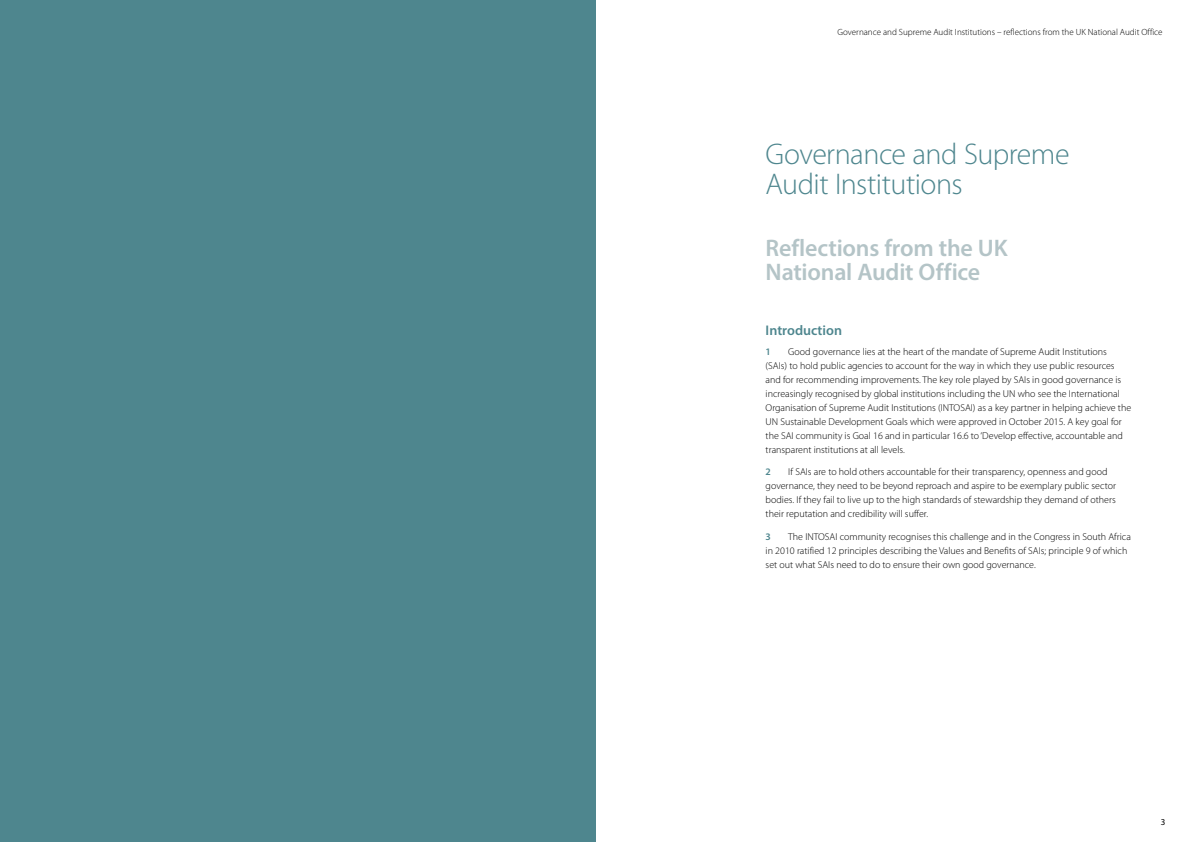
<style>
.page{position:relative;width:1191px;height:842px;background:#fff}
.page>*{position:absolute;margin:0;border:0;box-sizing:border-box;transform-origin:0 0}
.t1{font:300 30px/30px "Myriad Pro";letter-spacing:-.02em;color:#4e868e}
.t2{font:600 24px/24px "Myriad Pro";letter-spacing:-.01em;color:#b4c4c7}
.t3{font:600 14px "Myriad Pro";color:#4e868e}
.t4{font:300 10px/14px "Myriad Pro";color:#000}
.t5{font:600 10px "Myriad Pro";color:#4e868e}
.t6{font:300 9px "Myriad Pro";color:#000}
.t7{font:9px "Myriad Pro";color:#000}
</style>
<div class="page">
<div style="left:0;top:0;width:595px;height:842px;background:#4e868e"></div>
<p class="t6" style="left:837px;top:27px;width:326px">Governance and Supreme Audit Institutions – reflections from the UK National Audit Office</p>
<h1 class="t1" style="left:765px;top:140px;width:305px">Governance and Supreme<br>Audit Institutions</h1>
<h2 class="t2" style="left:765px;top:236px;width:243px">Reflections from the UK<br>National Audit Office</h2>
<h3 class="t3" style="left:765px;top:321px;width:78px">Introduction</h3>
<p class="t5" style="left:765px;top:345px;width:7px">1</p>
<p class="t4" style="left:765px;top:345px;width:367px;text-indent:23px">Good governance lies at the heart of the mandate of Supreme Audit Institutions<br>(SAIs) to hold public agencies to account for the way in which they use public resources and for recommending improvements. The key role played by SAIs in good governance is increasingly recognised by global institutions including the UN who see the International Organisation of Supreme Audit Institutions (INTOSAI) as a key partner in helping achieve the UN Sustainable Development Goals which were approved in October 2015. A key goal for the SAI community is Goal 16 and in particular 16.6 to ‘Develop effective, accountable and transparent institutions at all levels.</p>
<p class="t5" style="left:765px;top:466px;width:7px">2</p>
<p class="t4" style="left:765px;top:465px;width:352px;text-indent:23px">If SAIs are to hold others accountable for their transparency, openness and good governance, they need to be beyond reproach and aspire to be exemplary public sector bodies. If they fail to live up to the high standards of stewardship they demand of others their reputation and credibility will suffer.</p>
<p class="t5" style="left:765px;top:530px;width:7px">3</p>
<p class="t4" style="left:765px;top:530px;width:367px;text-indent:23px">The INTOSAI community recognises this challenge and in the Congress in South Africa in 2010 ratified 12 principles describing the Values and Benefits of SAIs; principle 9 of which set out what SAIs need to do to ensure their own good governance.</p>
<p class="t7" style="left:1160px;top:816px;width:6px">3</p>
</div>
